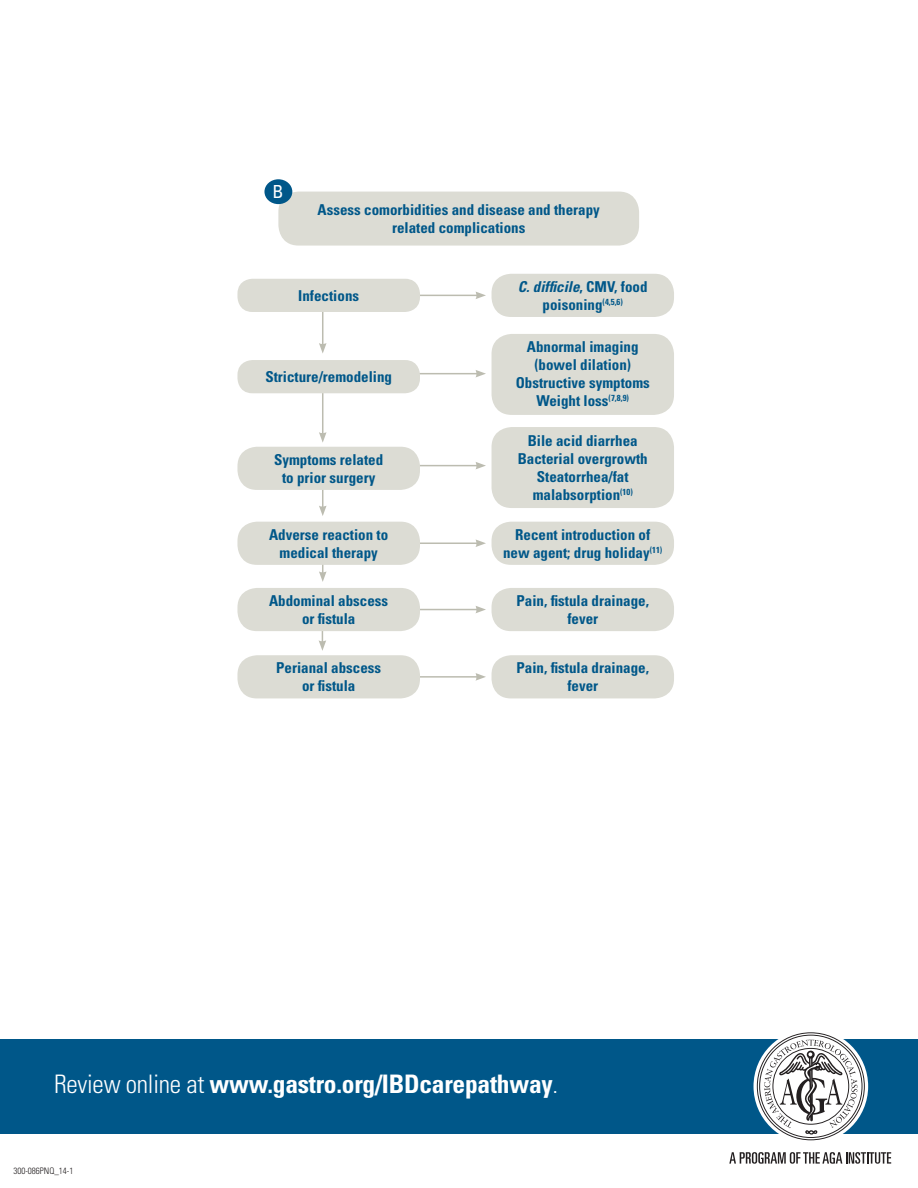
<style>
.page{position:relative;width:918px;height:1188px;background:#fff}
.page>*{position:absolute;margin:0;border:0;box-sizing:border-box;transform-origin:0 0}
.t1{font:700 condensed 25.5px "Univers LT Std";letter-spacing:-.01em;color:#fff}
.t2{font:condensed 18px "Univers LT Std";color:#fff}
.t3{font:700 condensed 15px/18px "Univers LT Std";color:#005789;text-align:center}
.t4{font:300 condensed 9px "Univers LT Std";color:#231f20}
.s1{font-style:italic}
.s2{font-weight:300}
</style>
<div class="page">
<div style="left:0;top:1039px;width:918px;height:95px;background:#005789"></div>
<div style="left:754px;top:1029px;width:114px;height:115px;background:#fff;border-radius:50%"></div>
<svg style="left:757px;top:1032px;width:108px;height:108px"></svg>
<svg style="left:729px;top:1152px;width:162px;height:12px"></svg>
<hr style="left:322px;top:299px;width:1px;height:46px;background:#bcbcb0">
<svg style="left:319px;top:343px;width:8px;height:10px"></svg>
<hr style="left:322px;top:377px;width:1px;height:57px;background:#bcbcb0">
<svg style="left:319px;top:432px;width:8px;height:11px"></svg>
<svg style="left:319px;top:490px;width:8px;height:26px"></svg>
<svg style="left:319px;top:631px;width:7px;height:20px"></svg>
<svg style="left:319px;top:565px;width:8px;height:17px"></svg>
<hr style="left:396px;top:295px;width:82px;height:1px;background:#bcbcb0">
<svg style="left:475px;top:292px;width:11px;height:7px"></svg>
<hr style="left:396px;top:373px;width:82px;height:1px;background:#bcbcb0">
<svg style="left:475px;top:370px;width:11px;height:7px"></svg>
<hr style="left:396px;top:465px;width:82px;height:1px;background:#bcbcb0">
<svg style="left:475px;top:462px;width:11px;height:7px"></svg>
<hr style="left:396px;top:609px;width:82px;height:1px;background:#bcbcb0">
<svg style="left:475px;top:606px;width:11px;height:7px"></svg>
<hr style="left:396px;top:543px;width:82px;height:1px;background:#bcbcb0">
<svg style="left:475px;top:539px;width:11px;height:8px"></svg>
<hr style="left:396px;top:676px;width:82px;height:2px;background:#bcbcb0">
<svg style="left:475px;top:673px;width:11px;height:8px"></svg>
<div style="left:237px;top:279px;width:183px;height:33px;background:#dcdcd4;border-radius:15px"></div>
<div style="left:237px;top:447px;width:183px;height:43px;background:#dcdcd4;border-radius:19px"></div>
<div style="left:237px;top:588px;width:183px;height:43px;background:#dcdcd4;border-radius:19px"></div>
<div style="left:237px;top:522px;width:183px;height:43px;background:#dcdcd4;border-radius:19px"></div>
<div style="left:237px;top:655px;width:183px;height:43px;background:#dcdcd4;border-radius:19px"></div>
<div style="left:237px;top:360px;width:183px;height:33px;background:#dcdcd4;border-radius:15px"></div>
<div style="left:278px;top:192px;width:361px;height:54px;background:#dcdcd4;border-radius:20px"></div>
<div style="left:492px;top:274px;width:182px;height:43px;background:#dcdcd4;border-radius:19px"></div>
<div style="left:492px;top:334px;width:182px;height:81px;background:#dcdcd4;border-radius:20px"></div>
<div style="left:492px;top:427px;width:182px;height:81px;background:#dcdcd4;border-radius:20px"></div>
<div style="left:492px;top:588px;width:182px;height:43px;background:#dcdcd4;border-radius:19px"></div>
<div style="left:492px;top:522px;width:182px;height:43px;background:#dcdcd4;border-radius:19px"></div>
<div style="left:492px;top:655px;width:182px;height:43px;background:#dcdcd4;border-radius:19px"></div>
<div style="left:264px;top:179px;width:28px;height:25px;background:#005789;border-radius:50%"></div>
<p class="t2" style="left:272px;top:180px;width:12px">B</p>
<p class="t3" style="left:318px;top:201px;width:284px">Assess comorbidities and disease and therapy</p>
<p class="t3" style="left:392px;top:219px;width:135px">related complications</p>
<p class="t3" style="left:298px;top:286px;width:62px">Infections</p>
<p class="t3" style="left:265px;top:368px;width:128px">Stricture/remodeling</p>
<p class="t3" style="left:274px;top:450px;width:111px">Symptoms related to prior surgery</p>
<p class="t3" style="left:269px;top:525px;width:121px">Adverse reaction to medical therapy</p>
<p class="t3" style="left:269px;top:592px;width:121px">Abdominal abscess</p>
<p class="t3" style="left:302px;top:610px;width:55px">or fistula</p>
<p class="t3" style="left:276px;top:659px;width:106px">Perianal abscess</p>
<p class="t3" style="left:302px;top:677px;width:55px">or fistula</p>
<p class="t3" style="left:518px;top:277px;width:131px"><span class="s1">C. difficile</span>, CMV, food poisoning<sup>(4,5,6)</sup></p>
<p class="t3" style="left:516px;top:338px;width:136px">Abnormal imaging (bowel dilation)<br>Obstructive symptoms</p>
<p class="t3" style="left:537px;top:392px;width:94px">Weight loss<sup>(7,8,9)</sup></p>
<p class="t3" style="left:528px;top:432px;width:111px">Bile acid diarrhea</p>
<p class="t3" style="left:518px;top:450px;width:131px">Bacterial overgrowth</p>
<p class="t3" style="left:537px;top:468px;width:93px">Steatorrhea/fat</p>
<p class="t3" style="left:533px;top:486px;width:102px">malabsorption<sup>(10)</sup></p>
<p class="t3" style="left:515px;top:525px;width:137px">Recent introduction of</p>
<p class="t3" style="left:503px;top:543px;width:161px">new agent; drug holiday<sup>(11)</sup></p>
<p class="t3" style="left:517px;top:592px;width:134px">Pain, fistula drainage,</p>
<p class="t3" style="left:567px;top:610px;width:32px">fever</p>
<p class="t3" style="left:517px;top:659px;width:134px">Pain, fistula drainage,</p>
<p class="t3" style="left:567px;top:677px;width:32px">fever</p>
<h1 class="t1" style="left:54px;top:1069px;width:506px"><span class="s2">Review online at</span> www.gastro.org/IBDcarepathway<span class="s2">.</span></h1>
<p class="t4" style="left:14px;top:1165px;width:61px">300-086PNQ_14-1</p>
</div>
